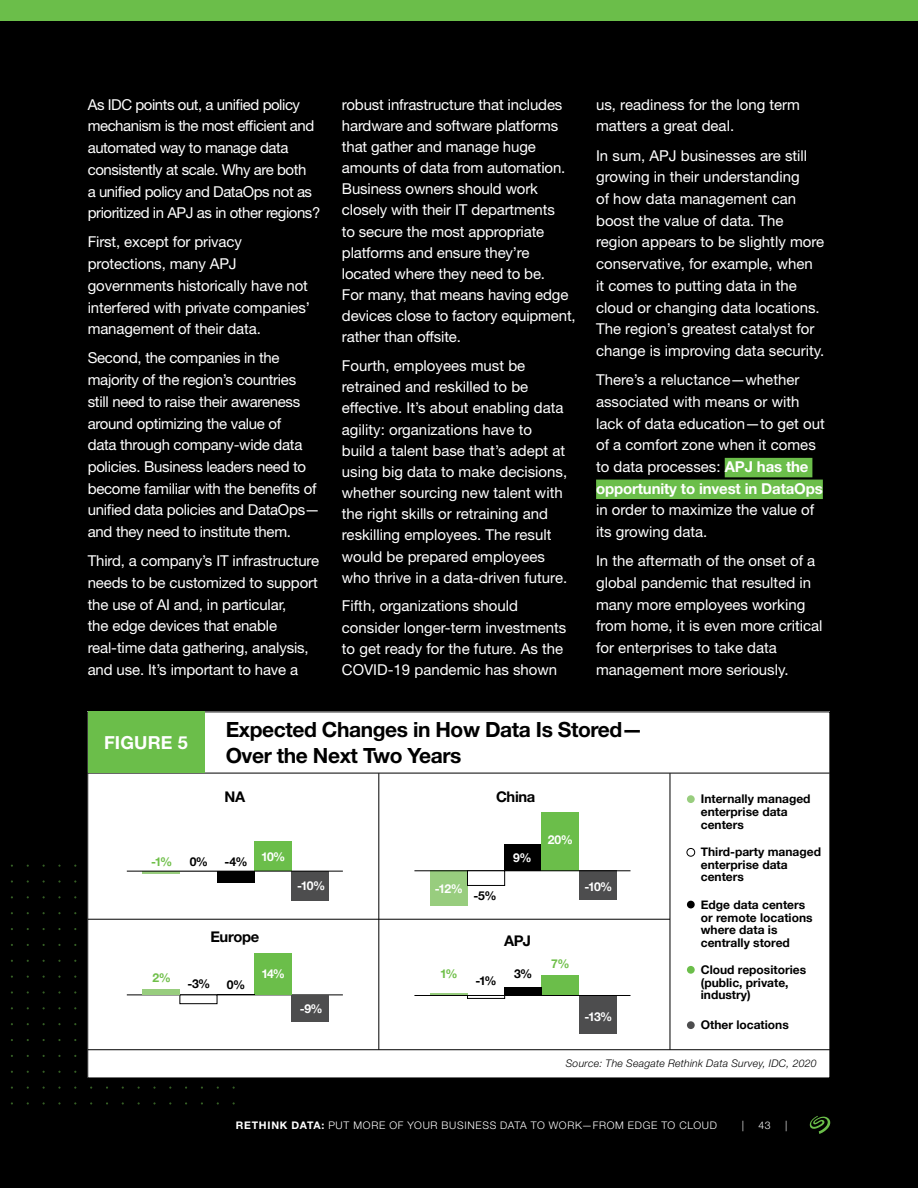
<style>
.page{position:relative;width:918px;height:1188px;background:#fff}
.page>*{position:absolute;margin:0;border:0;box-sizing:border-box;transform-origin:0 0}
.t1{font:700 21px/25.5px "Helvetica Neue LT Std";letter-spacing:-.02em;color:#000}
.t2{font:700 18px "Helvetica Neue LT Std";letter-spacing:.01em;color:#fff}
.t3{font:15px/21.8px "Helvetica Neue LT Std";letter-spacing:-.01em;color:#fff}
.t4{font:15px/21.8px "Helvetica Neue LT Std";letter-spacing:-.03em;color:#fff}
.t5{font:700 14.85px "Helvetica Neue LT Std";letter-spacing:-.025em;color:#000}
.t6{font:700 12.15px "Helvetica Neue";letter-spacing:-.06em;color:#fff}
.t7{font:700 12.15px "Helvetica Neue";color:#000}
.t8{font:700 12.15px "Helvetica Neue";color:#6fbf49}
.t9{font:700 12px/12.8px "Helvetica Neue";color:#000}
.t10{font:300 10.5px "Helvetica Neue LT Std";letter-spacing:.07em;color:#fff}
.t11{font:italic 300 10.5px "Helvetica Neue LT Std";letter-spacing:.02em;color:#000}
.s1{font-weight:700}
</style>
<div class="page">
<div style="left:0;top:1061px;width:918px;height:127px;background:#000"></div>
<svg style="left:810px;top:1116px;width:20px;height:18px"></svg>
<div style="left:0;top:0;width:918px;height:21px;background:#6bbe4a"></div>
<div style="left:0;top:21px;width:918px;height:1045px;background:#000"></div>
<div style="left:725px;top:458px;width:87px;height:19px;background:#6bbe4a"></div>
<div style="left:596px;top:480px;width:227px;height:19px;background:#6bbe4a"></div>
<div style="left:88px;top:712px;width:742px;height:366px;background:#fff"></div>
<div style="left:291px;top:871px;width:38px;height:29px;background:#4d4d4e"></div>
<div style="left:254px;top:842px;width:37px;height:29px;background:#6bbe4a"></div>
<div style="left:217px;top:871px;width:37px;height:12px;background:#000"></div>
<hr style="left:143px;top:871px;width:37px;height:3px;background:#98cd7e">
<hr style="left:127px;top:871px;width:216px;height:1px;background:#000">
<hr style="left:379px;top:773px;width:1px;height:277px;background:#000">
<hr style="left:670px;top:773px;width:1px;height:277px;background:#000">
<hr style="left:88px;top:919px;width:582px;height:1px;background:#000">
<hr style="left:88px;top:1049px;width:742px;height:1px;background:#000">
<div style="left:687px;top:795px;width:8px;height:8px;background:#98cd7e;border-radius:50%"></div>
<div style="left:687px;top:848px;width:8px;height:8px;border:1px solid #000;border-radius:50%"></div>
<div style="left:687px;top:901px;width:8px;height:7px;background:#000;border-radius:50%"></div>
<div style="left:687px;top:966px;width:8px;height:8px;background:#6bbe4a;border-radius:50%"></div>
<div style="left:687px;top:1021px;width:8px;height:8px;background:#4d4d4e;border-radius:50%"></div>
<div style="left:579px;top:995px;width:37px;height:39px;background:#4d4d4e"></div>
<div style="left:542px;top:975px;width:37px;height:20px;background:#6bbe4a"></div>
<div style="left:505px;top:987px;width:37px;height:8px;background:#000"></div>
<div style="left:467px;top:995px;width:38px;height:4px;border:1px solid #000"></div>
<hr style="left:430px;top:993px;width:37px;height:2px;background:#98cd7e">
<hr style="left:414px;top:995px;width:217px;height:1px;background:#000">
<hr style="left:127px;top:995px;width:216px;height:1px;background:#000">
<div style="left:291px;top:995px;width:38px;height:26px;background:#4d4d4e"></div>
<div style="left:254px;top:954px;width:37px;height:41px;background:#6bbe4a"></div>
<div style="left:180px;top:995px;width:37px;height:9px;border:1px solid #000"></div>
<div style="left:143px;top:989px;width:37px;height:6px;background:#98cd7e"></div>
<div style="left:505px;top:844px;width:37px;height:27px;background:#000"></div>
<div style="left:542px;top:812px;width:37px;height:59px;background:#6bbe4a"></div>
<div style="left:579px;top:871px;width:37px;height:29px;background:#4d4d4e"></div>
<div style="left:430px;top:871px;width:37px;height:35px;background:#98cd7e"></div>
<hr style="left:414px;top:871px;width:217px;height:1px;background:#000">
<div style="left:467px;top:871px;width:38px;height:15px;border:1px solid #000"></div>
<hr style="left:88px;top:773px;width:742px;height:1px;background:#000">
<div style="left:88px;top:712px;width:117px;height:61px;background:#6bbe4a"></div>
<p class="t4" style="left:88px;top:93px;width:234px">As IDC points out, a unified policy mechanism is the most efficient and automated way to manage data consistently at scale. Why are both<br>a unified policy and DataOps not as prioritized in APJ as in other regions?</p>
<p class="t3" style="left:88px;top:231px;width:224px">First, except for privacy protections, many APJ governments historically have not interfered with private companies’ management of their data.</p>
<p class="t3" style="left:88px;top:347px;width:234px">Second, the companies in the majority of the region’s countries still need to raise their awareness around optimizing the value of<br>data through company-wide data policies. Business leaders need to become familiar with the benefits of unified data policies and DataOps— and they need to institute them.</p>
<p class="t3" style="left:88px;top:550px;width:233px">Third, a company’s IT infrastructure needs to be customized to support the use of AI and, in particular,<br>the edge devices that enable real-time data gathering, analysis, and use. It’s important to have a</p>
<p class="t3" style="left:342px;top:93px;width:235px;line-height:21.1px">robust infrastructure that includes hardware and software platforms that gather and manage huge amounts of data from automation.<br>Business owners should work closely with their IT departments<br>to secure the most appropriate platforms and ensure they’re located where they need to be.<br>For many, that means having edge devices close to factory equipment, rather than offsite.</p>
<p class="t3" style="left:342px;top:355px;width:227px;line-height:21.1px">Fourth, employees must be retrained and reskilled to be effective. It’s about enabling data agility: organizations have to build a talent base that’s adept at using big data to make decisions, whether sourcing new talent with the right skills or retraining and reskilling employees. The result would be prepared employees who thrive in a data-driven future.</p>
<p class="t3" style="left:342px;top:595px;width:226px;line-height:21.1px">Fifth, organizations should consider longer-term investments to get ready for the future. As the<br>COVID-19 pandemic has shown</p>
<p class="t3" style="left:596px;top:93px;width:205px">us, readiness for the long term matters a great deal.</p>
<p class="t3" style="left:596px;top:144px;width:230px">In sum, APJ businesses are still growing in their understanding<br>of how data management can boost the value of data. The region appears to be slightly more conservative, for example, when it comes to putting data in the cloud or changing data locations.<br>The region’s greatest catalyst for change is improving data security.</p>
<p class="t3" style="left:596px;top:369px;width:230px">There’s a reluctance—whether associated with means or with lack of data education—to get out of a comfort zone when it comes to data processes: <span class="s1">APJ has the opportunity to invest in DataOps</span></p>
<p class="t3" style="left:596px;top:499px;width:220px">in order to maximize the value of its growing data.</p>
<p class="t3" style="left:596px;top:550px;width:228px">In the aftermath of the onset of a global pandemic that resulted in many more employees working from home, it is even more critical for enterprises to take data management more seriously.</p>
<p class="t2" style="left:104px;top:731px;width:85px">FIGURE 5</p>
<h1 class="t1" style="left:226px;top:716px;width:419px">Expected Changes in How Data Is Stored—<br>Over the Next Two Years</h1>
<p class="t5" style="left:224px;top:787px;width:22px">NA</p>
<p class="t5" style="left:496px;top:787px;width:41px">China</p>
<p class="t6" style="left:548px;top:831px;width:27px">20%</p>
<p class="t8" style="left:151px;top:852px;width:23px">-1%</p>
<p class="t7" style="left:190px;top:852px;width:20px">0%</p>
<p class="t7" style="left:225px;top:852px;width:24px">-4%</p>
<p class="t6" style="left:261px;top:847px;width:26px">10%</p>
<p class="t6" style="left:297px;top:877px;width:30px">-10%</p>
<p class="t6" style="left:435px;top:879px;width:30px">-12%</p>
<p class="t7" style="left:474px;top:887px;width:24px">-5%</p>
<p class="t6" style="left:513px;top:848px;width:20px">9%</p>
<p class="t8" style="left:153px;top:968px;width:20px">2%</p>
<p class="t5" style="left:210px;top:928px;width:50px">Europe</p>
<p class="t5" style="left:504px;top:932px;width:28px">APJ</p>
<p class="t7" style="left:187px;top:974px;width:25px">-3%</p>
<p class="t7" style="left:227px;top:975px;width:20px">0%</p>
<p class="t6" style="left:261px;top:964px;width:25px">14%</p>
<p class="t6" style="left:300px;top:1000px;width:25px">-9%</p>
<p class="t8" style="left:440px;top:964px;width:19px">1%</p>
<p class="t7" style="left:475px;top:971px;width:23px">-1%</p>
<p class="t7" style="left:514px;top:964px;width:20px">3%</p>
<p class="t6" style="left:584px;top:877px;width:30px">-10%</p>
<p class="t8" style="left:551px;top:954px;width:20px">7%</p>
<p class="t6" style="left:584px;top:1007px;width:29px">-13%</p>
<p class="t9" style="left:701px;top:793px;width:111px">Internally managed enterprise data centers</p>
<p class="t9" style="left:701px;top:846px;width:122px">Third-party managed enterprise data centers</p>
<p class="t9" style="left:701px;top:898px;width:113px">Edge data centers or remote locations where data is centrally stored</p>
<p class="t9" style="left:701px;top:964px;width:107px">Cloud repositories (public, private, industry)</p>
<p class="t9" style="left:701px;top:1018px;width:90px">Other locations</p>
<p class="t11" style="left:566px;top:1057px;width:252px">Source: The Seagate Rethink Data Survey, IDC, 2020</p>
<p class="t10" style="left:236px;top:1118px;width:483px"><span class="s1">RETHINK DATA:</span> PUT MORE OF YOUR BUSINESS DATA TO WORK—FROM EDGE TO CLOUD</p>
<p class="t10" style="left:742px;top:1118px;width:4px">|</p>
<p class="t10" style="left:758px;top:1118px;width:14px">43</p>
<p class="t10" style="left:785px;top:1118px;width:4px">|</p>
</div>
